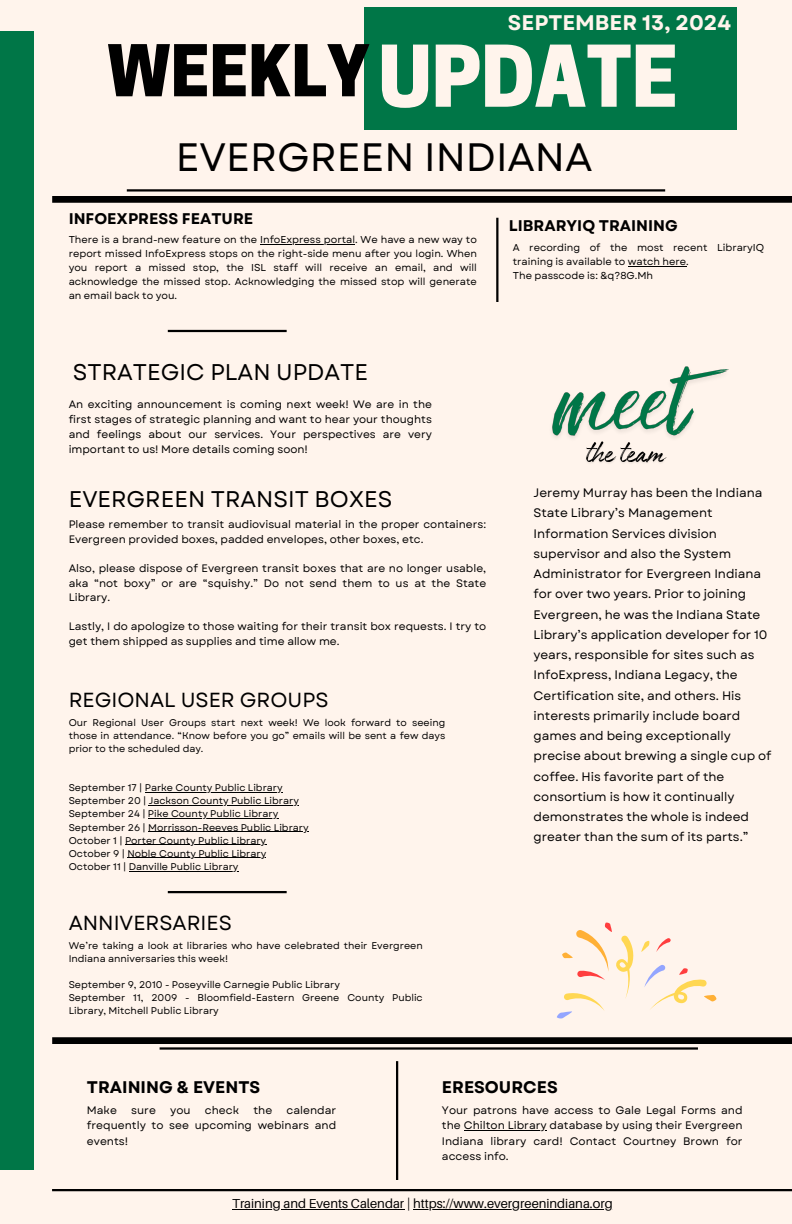
<style>
.page{position:relative;width:792px;height:1224px;background:#fff4ec}
.page>*{position:absolute;margin:0;border:0;box-sizing:border-box;transform-origin:0 0}
.t1{font:800 79.7px "Cooper Hewitt";color:#fff4ec}
.t2{font:800 66.9px "Cooper Hewitt";color:#000}
.t3{font:39.6px "Garet";color:#000}
.t4{font:22.7px "Garet";color:#000}
.t5{font:700 21.1px "Garet";color:#fff4ec}
.t6{font:20.4px "Garet";color:#000}
.t7{font:700 16.8px "Garet";color:#000}
.t8{font:700 15.5px "Garet";color:#000}
.t9{font:13px "Aileron";color:#000}
.t10{font:12.3px/20.2px "Garet";color:#000}
.t11{font:10.9px/15.1px "Garet";color:#000}
.t12{font:10.8px/14.6px "Garet";color:#000;text-align:justify}
.t13{font:10px/13.9px "Garet";color:#000;text-align:justify}
.t14{font:9.7px/13.1px "Garet";color:#000}
</style>
<div class="page">
<hr style="left:127px;top:189px;width:538px;height:3px;background:#000">
<div style="left:52px;top:196px;width:740px;height:7px;background:#000"></div>
<div style="left:0;top:31px;width:34px;height:1139px;background:#007647"></div>
<hr style="left:496px;top:218px;width:2px;height:84px;background:#000">
<svg style="left:557px;top:923px;width:160px;height:96px"></svg>
<hr style="left:168px;top:891px;width:119px;height:2px;background:#000">
<hr style="left:260px;top:244px;width:95px;height:1px;background:#000">
<hr style="left:628px;top:266px;width:58px;height:1px;background:#000">
<div style="left:364px;top:7px;width:373px;height:123px;background:#007647"></div>
<hr style="left:464px;top:1130px;width:83px;height:1px;background:#000">
<hr style="left:145px;top:792px;width:138px;height:1px;background:#000">
<hr style="left:149px;top:805px;width:150px;height:1px;background:#000">
<hr style="left:148px;top:818px;width:130px;height:1px;background:#000">
<hr style="left:148px;top:831px;width:161px;height:1px;background:#000">
<hr style="left:125px;top:844px;width:141px;height:1px;background:#000">
<hr style="left:127px;top:858px;width:139px;height:1px;background:#000">
<hr style="left:129px;top:871px;width:110px;height:1px;background:#000">
<hr style="left:160px;top:1047px;width:538px;height:3px;background:#000">
<div style="left:52px;top:1037px;width:740px;height:7px;background:#000"></div>
<hr style="left:52px;top:1189px;width:740px;height:2px;background:#000">
<hr style="left:232px;top:1209px;width:172px;height:1px;background:#000">
<hr style="left:413px;top:1209px;width:200px;height:1px;background:#000">
<hr style="left:396px;top:1061px;width:2px;height:119px;background:#000">
<img style="left:552px;top:366px;width:177px;height:72px">
<img style="left:586px;top:441px;width:81px;height:22px">
<hr style="left:168px;top:330px;width:119px;height:2px;background:#000">
<p class="t5" style="left:508px;top:7px;width:225px">SEPTEMBER 13, 2024</p>
<p class="t2" style="left:107px;top:46px;width:264px">WEEKLY</p>
<p class="t1" style="left:378px;top:47px;width:301px">UPDATE</p>
<p class="t3" style="left:176px;top:128px;width:418px">EVERGREEN INDIANA</p>
<h1 class="t8" style="left:69px;top:207px;width:186px">INFOEXPRESS FEATURE</h1>
<h6 class="t13" style="left:69px;top:233px;width:410px">There is a brand-new feature on the InfoExpress portal. We have a new way to</h6>
<h3 class="t13" style="left:69px;top:247px;width:410px">report missed InfoExpress stops on the right-side menu after you login. When you report a missed stop, the ISL staff will receive an email, and will acknowledge the missed stop. Acknowledging the missed stop will generate an email back to you.</h3>
<p class="t8" style="left:509px;top:214px;width:170px">LIBRARYIQ TRAINING</p>
<p class="t13" style="left:513px;top:241px;width:253px">A recording of the most recent LibraryIQ training is available to watch here.</p>
<p class="t13" style="left:513px;top:269px;width:142px">The passcode is: &amp;q?8G.Mh</p>
<h4 class="t4" style="left:73px;top:356px;width:297px">STRATEGIC PLAN UPDATE</h4>
<p class="t12" style="left:69px;top:397px;width:365px;line-height:15px">An exciting announcement is coming next week! We are in the first stages of strategic planning and want to hear your thoughts and feelings about our services. Your perspectives are very important to us! More details coming soon!</p>
<p class="t4" style="left:69px;top:483px;width:325px">EVERGREEN TRANSIT BOXES</p>
<p class="t12" style="left:69px;top:517px;width:419px">Please remember to transit audiovisual material in the proper containers:<br>Evergreen provided boxes, padded envelopes, other boxes, etc.</p>
<p class="t12" style="left:69px;top:561px;width:419px">Also, please dispose of Evergreen transit boxes that are no longer usable, aka “not boxy” or are “squishy.” Do not send them to us at the State Library.</p>
<p class="t12" style="left:69px;top:619px;width:419px">Lastly, I do apologize to those waiting for their transit box requests. I try to get them shipped as supplies and time allow me.</p>
<p class="t6" style="left:69px;top:685px;width:261px">REGIONAL USER GROUPS</p>
<p class="t14" style="left:69px;top:716px;width:378px;text-align:justify">Our Regional User Groups start next week! We look forward to seeing those in attendance. “Know before you go” emails will be sent a few days prior to the scheduled day.</p>
<p class="t14" style="left:69px;top:781px;width:216px">September 17 | Parke County Public Library</p>
<p class="t14" style="left:69px;top:794px;width:232px">September 20 | Jackson County Public Library</p>
<p class="t14" style="left:69px;top:808px;width:211px">September 24 | Pike County Public Library</p>
<p class="t14" style="left:69px;top:821px;width:242px">September 26 | Morrisson-Reeves Public Library</p>
<p class="t14" style="left:69px;top:834px;width:199px">October 1 | Porter County Public Library</p>
<p class="t14" style="left:69px;top:847px;width:199px">October 9 | Noble County Public Library</p>
<p class="t14" style="left:69px;top:860px;width:171px">October 11 | Danville Public Library</p>
<p class="t6" style="left:69px;top:908px;width:165px">ANNIVERSARIES</p>
<p class="t14" style="left:69px;top:939px;width:356px">We’re taking a look at libraries who have celebrated their Evergreen<br>Indiana anniversaries this week!</p>
<p class="t14" style="left:69px;top:978px;width:273px">September 9, 2010 - Poseyville Carnegie Public Library</p>
<p class="t14" style="left:69px;top:991px;width:356px">September 11, 2009 - Bloomfield-Eastern Greene County Public<br>Library, Mitchell Public Library</p>
<p class="t10" style="left:534px;top:483px;width:240px">Jeremy Murray has been the Indiana State Library’s Management Information Services division supervisor and also the System Administrator for Evergreen Indiana for over two years. Prior to joining Evergreen, he was the Indiana State Library’s application developer for 10 years, responsible for sites such as InfoExpress, Indiana Legacy, the Certification site, and others. His interests primarily include board games and being exceptionally precise about brewing a single cup of coffee. His favorite part of the consortium is how it continually demonstrates the whole is indeed greater than the sum of its parts.”</p>
<h3 class="t7" style="left:87px;top:1075px;width:175px">TRAINING &amp; EVENTS</h3>
<p class="t7" style="left:442px;top:1075px;width:117px">ERESOURCES</p>
<p class="t11" style="left:87px;top:1103px;width:251px;text-align:justify;text-indent:200px">calendar frequently to see upcoming webinars and events!</p>
<p class="t11" style="left:87px;top:1103px;width:32px">Make</p>
<p class="t11" style="left:131px;top:1103px;width:26px">sure</p>
<p class="t11" style="left:170px;top:1103px;width:22px">you</p>
<p class="t11" style="left:205px;top:1103px;width:36px">check</p>
<p class="t11" style="left:253px;top:1103px;width:20px">the</p>
<p class="t11" style="left:442px;top:1103px;width:302px">Your patrons have access to Gale Legal Forms and the Chilton Library database by using their Evergreen</p>
<p class="t11" style="left:442px;top:1133px;width:302px">Indiana library card! Contact Courtney Brown for access info.</p>
<p class="t9" style="left:232px;top:1195px;width:382px">Training and Events Calendar | https://www.evergreenindiana.org</p>
</div>
